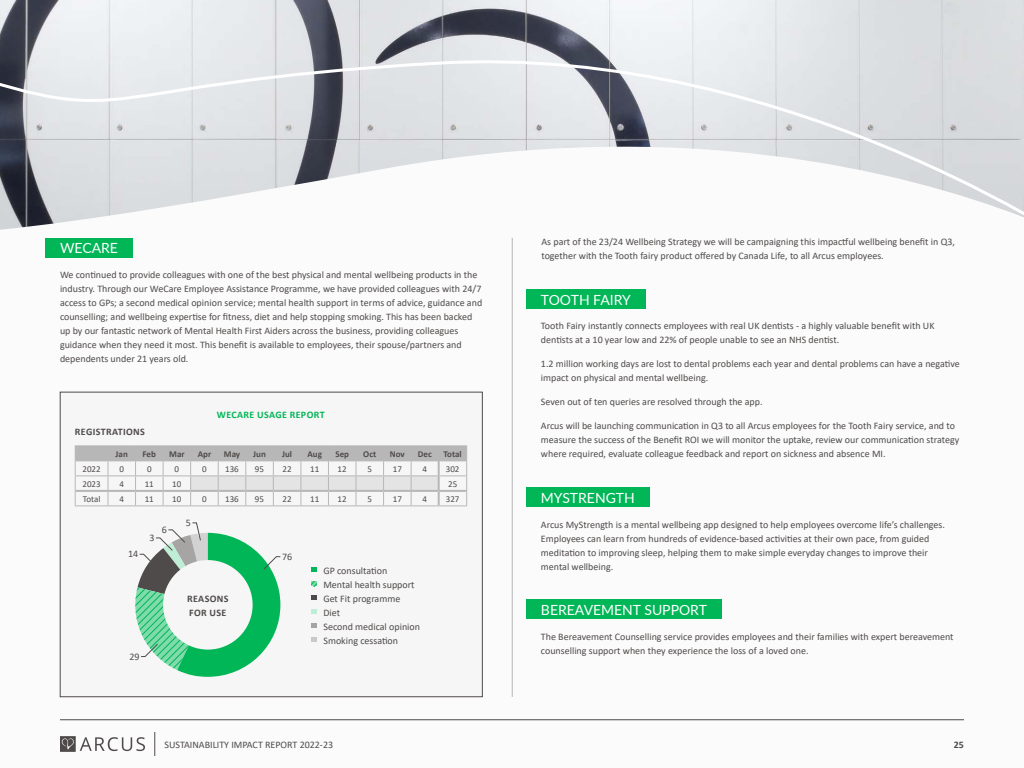
<style>
.page{position:relative;width:1024px;height:768px;background:#fbfbfb}
.page>*{position:absolute;margin:0;border:0;box-sizing:border-box;transform-origin:0 0}
.t1{font:14px "Lato";color:#fff}
.t2{font:10px/14px "Calibri";color:#4f4b4a}
.t3{font:700 10px/14px "Calibri";letter-spacing:.035em;color:#4f4b4a}
.t4{font:700 10px "Calibri";letter-spacing:.04em;color:#01b657}
.t5{font:9px "Calibri";color:#4f4b4a}
.t6{font:700 9px "Calibri";color:#4f4b4a}
</style>
<div class="page">
<svg style="left:60px;top:736px;width:85px;height:16px"></svg>
<svg style="left:154px;top:732px;width:1px;height:24px"></svg>
<hr style="left:60px;top:720px;width:904px;height:1px;background:#4f4b4a">
<div style="left:526px;top:289px;width:119px;height:20px;background:#01b657"></div>
<div style="left:526px;top:487px;width:124px;height:20px;background:#01b657"></div>
<div style="left:526px;top:600px;width:195px;height:19px;background:#01b657"></div>
<img style="left:0;top:0;width:1024px;height:42px">
<svg style="left:0;top:42px;width:1024px;height:225px"></svg>
<hr style="left:512px;top:238px;width:1px;height:459px;background:#b8b7b7">
<div style="left:60px;top:392px;width:423px;height:305px;background:#f6f6f6;border:1px solid #4f4a4a"></div>
<svg style="left:75px;top:445px;width:392px;height:61px"></svg>
<svg style="left:135px;top:522px;width:146px;height:155px"></svg>
<svg style="left:311px;top:568px;width:6px;height:4px"></svg>
<svg style="left:311px;top:624px;width:6px;height:4px"></svg>
<svg style="left:311px;top:582px;width:6px;height:4px"></svg>
<svg style="left:311px;top:610px;width:6px;height:4px"></svg>
<svg style="left:311px;top:637px;width:6px;height:5px"></svg>
<svg style="left:311px;top:596px;width:6px;height:4px"></svg>
<h1 class="t1" style="left:60px;top:238px;width:60px">WECARE</h1>
<p class="t2" style="left:60px;top:267px;width:424px">We continued to provide colleagues with one of the best physical and mental wellbeing products in the industry. Through our WeCare Employee Assistance Programme, we have provided colleagues with 24/7 access to GPs; a second medical opinion service; mental health support in terms of advice, guidance and counselling; and wellbeing expertise for fitness, diet and help stopping smoking. This has been backed up by our fantastic network of Mental Health First Aiders across the business, providing colleagues guidance when they need it most. This benefit is available to employees, their spouse/partners and dependents under 21 years old.</p>
<p class="t3" style="left:75px;top:425px;width:72px">REGISTRATIONS</p>
<p class="t4" style="left:217px;top:407px;width:109px">WECARE USAGE REPORT</p>
<p class="t6" style="left:116px;top:447px;width:14px">Jan</p>
<p class="t6" style="left:143px;top:447px;width:15px">Feb</p>
<p class="t6" style="left:169px;top:447px;width:17px">Mar</p>
<p class="t6" style="left:198px;top:447px;width:15px">Apr</p>
<p class="t6" style="left:224px;top:447px;width:18px">May</p>
<p class="t6" style="left:253px;top:447px;width:14px">Jun</p>
<p class="t6" style="left:282px;top:447px;width:12px">Jul</p>
<p class="t6" style="left:307px;top:447px;width:16px">Aug</p>
<p class="t6" style="left:335px;top:447px;width:15px">Sep</p>
<p class="t6" style="left:363px;top:447px;width:14px">Oct</p>
<p class="t6" style="left:390px;top:447px;width:17px">Nov</p>
<p class="t6" style="left:418px;top:447px;width:15px">Dec</p>
<p class="t6" style="left:444px;top:447px;width:20px">Total</p>
<p class="t5" style="left:82px;top:463px;width:20px">2022</p>
<p class="t5" style="left:119px;top:463px;width:6px">0</p>
<p class="t5" style="left:147px;top:463px;width:6px">0</p>
<p class="t5" style="left:175px;top:463px;width:6px">0</p>
<p class="t5" style="left:202px;top:463px;width:6px">0</p>
<p class="t5" style="left:225px;top:463px;width:15px">136</p>
<p class="t5" style="left:255px;top:463px;width:11px">95</p>
<p class="t5" style="left:283px;top:463px;width:11px">22</p>
<p class="t5" style="left:310px;top:463px;width:11px">11</p>
<p class="t5" style="left:338px;top:463px;width:11px">12</p>
<p class="t5" style="left:367px;top:463px;width:6px">5</p>
<p class="t5" style="left:393px;top:463px;width:11px">17</p>
<p class="t5" style="left:423px;top:463px;width:6px">4</p>
<p class="t5" style="left:446px;top:463px;width:15px">302</p>
<p class="t5" style="left:82px;top:478px;width:20px">2023</p>
<p class="t5" style="left:119px;top:478px;width:6px">4</p>
<p class="t5" style="left:145px;top:478px;width:11px">11</p>
<p class="t5" style="left:172px;top:478px;width:11px">10</p>
<p class="t5" style="left:448px;top:478px;width:11px">25</p>
<p class="t5" style="left:83px;top:493px;width:19px">Total</p>
<p class="t5" style="left:119px;top:493px;width:6px">4</p>
<p class="t5" style="left:145px;top:493px;width:11px">11</p>
<p class="t5" style="left:172px;top:493px;width:11px">10</p>
<p class="t5" style="left:202px;top:493px;width:6px">0</p>
<p class="t5" style="left:225px;top:493px;width:15px">136</p>
<p class="t5" style="left:255px;top:493px;width:11px">95</p>
<p class="t5" style="left:283px;top:493px;width:11px">22</p>
<p class="t5" style="left:310px;top:493px;width:11px">11</p>
<p class="t5" style="left:338px;top:493px;width:11px">12</p>
<p class="t5" style="left:367px;top:493px;width:6px">5</p>
<p class="t5" style="left:393px;top:493px;width:11px">17</p>
<p class="t5" style="left:423px;top:493px;width:6px">4</p>
<p class="t5" style="left:446px;top:493px;width:15px">327</p>
<p class="t2" style="left:128px;top:547px;width:12px">14</p>
<p class="t2" style="left:149px;top:531px;width:7px">3</p>
<p class="t2" style="left:162px;top:523px;width:7px">6</p>
<p class="t2" style="left:130px;top:649px;width:12px">29</p>
<p class="t2" style="left:186px;top:516px;width:7px">5</p>
<p class="t3" style="left:187px;top:591px;width:43px">REASONS<br>FOR USE</p>
<p class="t2" style="left:282px;top:550px;width:12px">76</p>
<p class="t2" style="left:323px;top:563px;width:65px">GP consultation</p>
<p class="t2" style="left:323px;top:577px;width:93px">Mental health support</p>
<p class="t2" style="left:323px;top:605px;width:18px">Diet</p>
<p class="t2" style="left:323px;top:633px;width:76px">Smoking cessation</p>
<p class="t2" style="left:323px;top:591px;width:78px">Get Fit programme</p>
<p class="t2" style="left:323px;top:619px;width:98px">Second medical opinion</p>
<p class="t2" style="left:541px;top:235px;width:415px">As part of the 23/24 Wellbeing Strategy we will be campaigning this impactful wellbeing benefit in Q3,</p>
<p class="t2" style="left:541px;top:249px;width:344px">together with the Tooth fairy product offered by Canada Life, to all Arcus employees.</p>
<h1 class="t1" style="left:541px;top:290px;width:91px">TOOTH FAIRY</h1>
<p class="t2" style="left:541px;top:319px;width:395px">Tooth Fairy instantly connects employees with real UK dentists - a highly valuable benefit with UK dentists at a 10 year low and 22% of people unable to see an NHS dentist.</p>
<p class="t2" style="left:541px;top:357px;width:420px">1.2 million working days are lost to dental problems each year and dental problems can have a negative impact on physical and mental wellbeing.</p>
<p class="t2" style="left:541px;top:395px;width:223px">Seven out of ten queries are resolved through the app.</p>
<p class="t2" style="left:541px;top:419px;width:420px">Arcus will be launching communication in Q3 to all Arcus employees for the Tooth Fairy service, and to measure the success of the Benefit ROI we will monitor the uptake, review our communication strategy where required, evaluate colleague feedback and report on sickness and absence MI.</p>
<h1 class="t1" style="left:541px;top:488px;width:95px">MYSTRENGTH</h1>
<p class="t2" style="left:541px;top:517px;width:406px">Arcus MyStrength is a mental wellbeing app designed to help employees overcome life’s challenges.<br>Employees can learn from hundreds of evidence-based activities at their own pace, from guided meditation to improving sleep, helping them to make simple everyday changes to improve their mental wellbeing.</p>
<h1 class="t1" style="left:541px;top:600px;width:168px">BEREAVEMENT SUPPORT</h1>
<p class="t2" style="left:541px;top:629px;width:414px">The Bereavement Counselling service provides employees and their families with expert bereavement counselling support when they experience the loss of a loved one.</p>
<p class="t2" style="left:165px;top:737px;width:170px">SUSTAINABILITY IMPACT REPORT 2022-23</p>
<p class="t3" style="left:954px;top:737px;width:12px">25</p>
</div>
